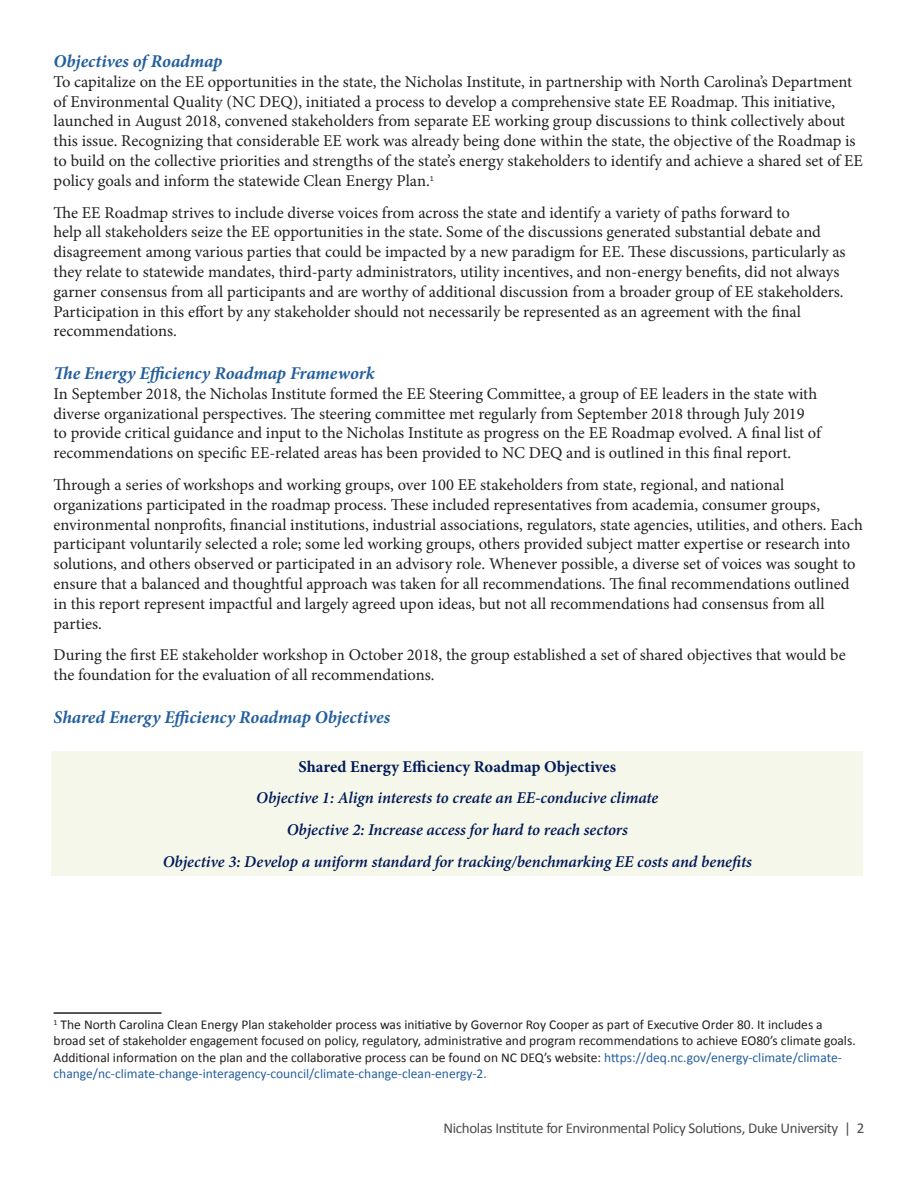
<style>
.page{position:relative;width:918px;height:1188px;background:#fff}
.page>*{position:absolute;margin:0;border:0;box-sizing:border-box;transform-origin:0 0}
.t1{font:italic 700 18px "Minion Pro";letter-spacing:-.005em;color:#245f9d}
.t2{font:16.5px/19.8px "Minion Pro";color:#231f20}
.t3{font:italic 600 16.5px/31.8px "Minion Pro";letter-spacing:-.005em;color:#001957;text-align:center}
.t4{font:700 16.5px "Minion Pro";color:#001957}
.t5{font:15px "Calibri";letter-spacing:-.025em;color:#4b4c4d}
.t6{font:13.5px/16.2px "Calibri";color:#231f20}
.s1{color:#245f9d}
</style>
<div class="page">
<hr style="left:54px;top:1012px;width:108px;height:2px;background:#231f20">
<div style="left:52px;top:751px;width:811px;height:124px;background:#f5f7eb"></div>
<p class="t1" style="left:54px;top:49px;width:170px">Objectives of Roadmap</p>
<p class="t2" style="left:54px;top:72px;width:811px">To capitalize on the EE opportunities in the state, the Nicholas Institute, in partnership with North Carolina’s Department of Environmental Quality (NC DEQ), initiated a process to develop a comprehensive state EE Roadmap. This initiative, launched in August 2018, convened stakeholders from separate EE working group discussions to think collectively about this issue. Recognizing that considerable EE work was already being done within the state, the objective of the Roadmap is to build on the collective priorities and strengths of the state’s energy stakeholders to identify and achieve a shared set of EE policy goals and inform the statewide Clean Energy Plan.<sup>1</sup></p>
<p class="t2" style="left:54px;top:203px;width:794px">The EE Roadmap strives to include diverse voices from across the state and identify a variety of paths forward to<br>help all stakeholders seize the EE opportunities in the state. Some of the discussions generated substantial debate and disagreement among various parties that could be impacted by a new paradigm for EE. These discussions, particularly as they relate to statewide mandates, third-party administrators, utility incentives, and non-energy benefits, did not always garner consensus from all participants and are worthy of additional discussion from a broader group of EE stakeholders.<br>Participation in this effort by any stakeholder should not necessarily be represented as an agreement with the final recommendations.</p>
<p class="t1" style="left:54px;top:361px;width:323px">The Energy Efficiency Roadmap Framework</p>
<p class="t2" style="left:54px;top:384px;width:769px">In September 2018, the Nicholas Institute formed the EE Steering Committee, a group of EE leaders in the state with diverse organizational perspectives. The steering committee met regularly from September 2018 through July 2019 to provide critical guidance and input to the Nicholas Institute as progress on the EE Roadmap evolved. A final list of recommendations on specific EE-related areas has been provided to NC DEQ and is outlined in this final report.</p>
<p class="t2" style="left:54px;top:475px;width:811px">Through a series of workshops and working groups, over 100 EE stakeholders from state, regional, and national organizations participated in the roadmap process. These included representatives from academia, consumer groups, environmental nonprofits, financial institutions, industrial associations, regulators, state agencies, utilities, and others. Each participant voluntarily selected a role; some led working groups, others provided subject matter expertise or research into solutions, and others observed or participated in an advisory role. Whenever possible, a diverse set of voices was sought to ensure that a balanced and thoughtful approach was taken for all recommendations. The final recommendations outlined in this report represent impactful and largely agreed upon ideas, but not all recommendations had consensus from all parties.</p>
<p class="t2" style="left:54px;top:645px;width:794px">During the first EE stakeholder workshop in October 2018, the group established a set of shared objectives that would be the foundation for the evaluation of all recommendations.</p>
<p class="t1" style="left:54px;top:704px;width:338px">Shared Energy Efficiency Roadmap Objectives</p>
<p class="t4" style="left:299px;top:755px;width:319px">Shared Energy Efficiency Roadmap Objectives</p>
<p class="t3" style="left:163px;top:782px;width:591px">Objective 1: Align interests to create an EE-conducive climate<br>Objective 2: Increase access for hard to reach sectors<br>Objective 3: Develop a uniform standard for tracking/benchmarking EE costs and benefits</p>
<p class="t6" style="left:54px;top:1017px;width:804px"><sup>1</sup> The North Carolina Clean Energy Plan stakeholder process was initiative by Governor Roy Cooper as part of Executive Order 80. It includes a broad set of stakeholder engagement focused on policy, regulatory, administrative and program recommendations to achieve EO80’s climate goals.<br>Additional information on the plan and the collaborative process can be found on NC DEQ’s website: <span class="s1">https://deq.nc.gov/energy-climate/climate&shy;change/nc-climate-change-interagency-council/climate-change-clean-energy-2.</span></p>
<p class="t5" style="left:444px;top:1119px;width:422px">Nicholas Institute for Environmental Policy Solutions, Duke University | 2</p>
</div>
